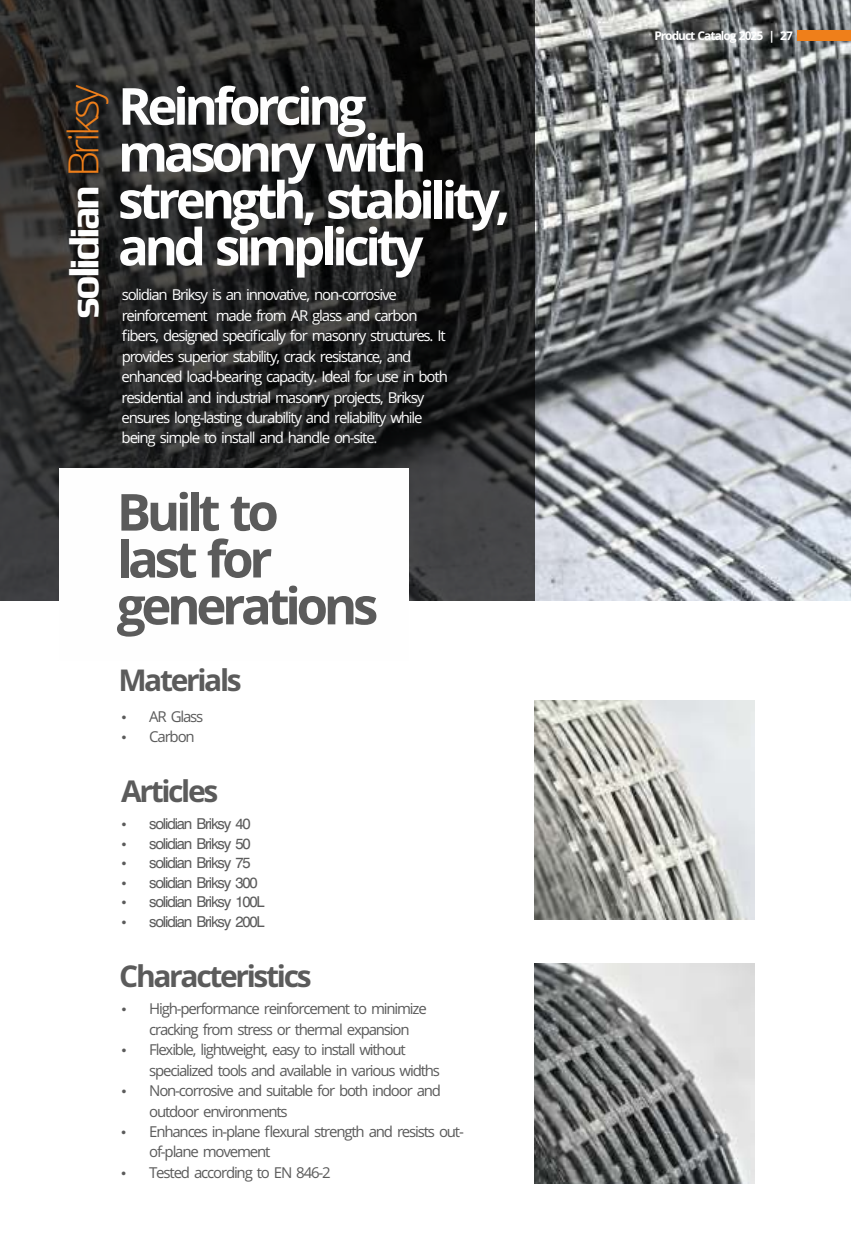
<style>
.page{position:relative;width:851px;height:1234px;background:#fff}
.page>*{position:absolute;margin:0;border:0;box-sizing:border-box;transform-origin:0 0}
.t1{font:700 51px/46.8px "Open Sans";letter-spacing:-.085em;color:#fefefe}
.t2{font:700 51px/46.8px "Open Sans";letter-spacing:-.085em;color:#5b5b5b}
.t3{font:700 41.85px "Play";letter-spacing:-.075em;color:#fefefe}
.t4{font:700 30px "Open Sans";letter-spacing:-.08em;color:#5b5b5b}
.t5{font:15px/20.4px "Open Sans";letter-spacing:-.08em;color:#fefefe}
.t6{font:15px/20.4px "Open Sans";letter-spacing:-.08em;color:#5b5b5b}
.t7{font:15px/19.5px "Swiss 721 BT";letter-spacing:-.08em;color:#5b5b5b}
.t8{font:700 12px "Open Sans";letter-spacing:-.085em;color:#fefefe}
.s1{font-family:"Open Sans";font-weight:300;color:#ef7f1a}
</style>
<div class="page">
<img style="left:534px;top:963px;width:220px;height:220px">
<img style="left:534px;top:700px;width:220px;height:219px">
<img style="left:534px;top:0;width:316px;height:600px">
<div style="left:0;top:0;width:534px;height:600px;background:#2b2a29;opacity:.8"></div>
<div style="left:60px;top:468px;width:349px;height:192px;background:#fefefe"></div>
<div style="left:797px;top:30px;width:53px;height:11px;background:#ef7f1a"></div>
<h2 class="t3" style="left:59px;top:319px;width:236px;rotate:-90deg">solidian <span class="s1">Briksy</span></h2>
<h1 class="t1" style="left:118px;top:88px;width:393px">Reinforcing masonry with strength, stability, and simplicity</h1>
<p class="t5" style="left:122px;top:286px;width:328px">solidian Briksy is an innovative, non-corrosive reinforcement made from AR glass and carbon fibers, designed specifically for masonry structures. It provides superior stability, crack resistance, and enhanced load-bearing capacity. Ideal for use in both residential and industrial masonry projects, Briksy ensures long-lasting durability and reliability while being simple to install and handle on-site.</p>
<h1 class="t2" style="left:117px;top:493px;width:263px">Built to<br>last for generations</h1>
<h3 class="t4" style="left:118px;top:667px;width:125px">Materials</h3>
<p class="t6" style="left:149px;top:707px;width:56px">AR Glass</p>
<p class="t6" style="left:149px;top:728px;width:47px">Carbon</p>
<h3 class="t4" style="left:121px;top:779px;width:99px">Articles</h3>
<p class="t7" style="left:149px;top:815px;width:103px">solidian Briksy 40</p>
<p class="t7" style="left:149px;top:854px;width:103px">solidian Briksy 75</p>
<p class="t7" style="left:149px;top:834px;width:103px">solidian Briksy 50</p>
<p class="t7" style="left:149px;top:873px;width:117px">solidian Briksy 300 solidian Briksy 100L</p>
<p class="t7" style="left:149px;top:912px;width:117px">solidian Briksy 200L</p>
<h3 class="t4" style="left:119px;top:963px;width:194px">Characteristics</h3>
<p class="t6" style="left:149px;top:999px;width:292px">High-performance reinforcement to minimize cracking from stress or thermal expansion Flexible, lightweight, easy to install without specialized tools and available in various widths</p>
<p class="t6" style="left:149px;top:1081px;width:293px">Non-corrosive and suitable for both indoor and outdoor environments</p>
<p class="t6" style="left:149px;top:1122px;width:316px">Enhances in-plane flexural strength and resists out&shy;of-plane movement<br>Tested according to EN 846-2</p>
<p class="t8" style="left:654px;top:31px;width:140px">Product Catalog 2025 | 27</p>
</div>
